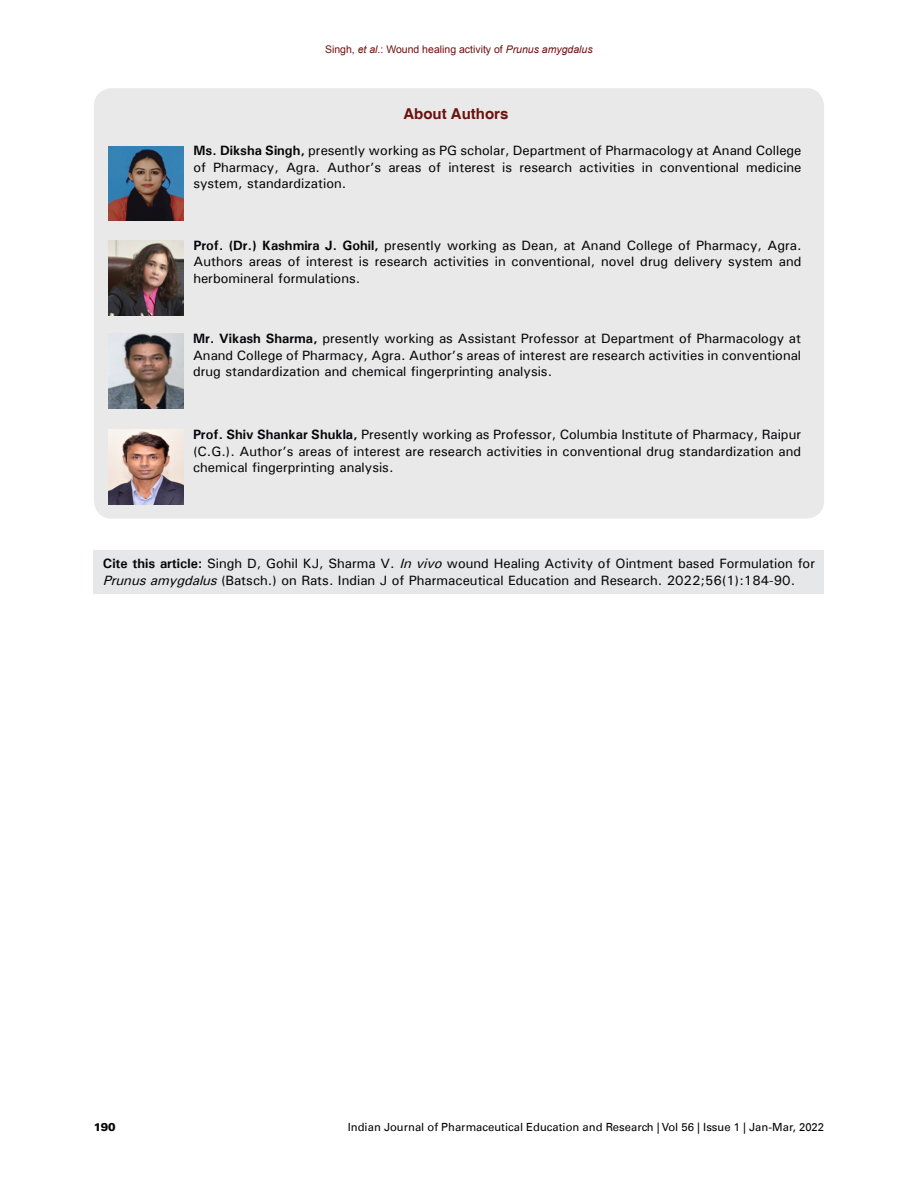
<style>
.page{position:relative;width:918px;height:1188px;background:#fff}
.page>*{position:absolute;margin:0;border:0;box-sizing:border-box;transform-origin:0 0}
.t1{font:700 15px "Helvetica";color:#6c120e}
.Abstract_text{font:500 13.5px/16.5px "Univers";color:#050406;text-align:justify}
.t2{font:11.25px "Univers LT";color:#050406}
.t3{font:900 11.25px "Univers LT";color:#050406}
.t4{font:10.5px "Arial";color:#6c120e}
.s1{font-style:italic}
.s2{font-weight:700}
</style>
<div class="page">
<div style="left:94px;top:550px;width:730px;height:44px;background:#e6e7e9"></div>
<div style="left:94px;top:88px;width:730px;height:431px;background:#e9e9e9;border-radius:18px"></div>
<img style="left:108px;top:146px;width:75px;height:75px">
<img style="left:108px;top:240px;width:75px;height:75px">
<img style="left:108px;top:334px;width:75px;height:75px">
<img style="left:108px;top:430px;width:75px;height:75px">
<p class="t4" style="left:325px;top:42px;width:269px">Singh, <span class="s1">et al</span>.: Wound healing activity of <span class="s1">Prunus amygdalus</span></p>
<h2 class="t1" style="left:403px;top:104px;width:106px">About Authors</h2>
<p class="Abstract_text" style="left:193px;top:142px;width:610px"><span class="s2">Ms. Diksha Singh,</span> presently working as PG scholar, Department of Pharmacology at Anand College of Pharmacy, Agra. Author’s areas of interest is research activities in conventional medicine system, standardization.</p>
<p class="Abstract_text" style="left:193px;top:237px;width:610px"><span class="s2">Prof. (Dr.) Kashmira J. Gohil,</span> presently working as Dean, at Anand College of Pharmacy, Agra.<br>Authors areas of interest is research activities in conventional, novel drug delivery system and herbomineral formulations.</p>
<p class="Abstract_text" style="left:193px;top:330px;width:610px"><span class="s2">Mr. Vikash Sharma,</span> presently working as Assistant Professor at Department of Pharmacology at Anand College of Pharmacy, Agra. Author’s areas of interest are research activities in conventional drug standardization and chemical fingerprinting analysis.</p>
<p class="Abstract_text" style="left:193px;top:426px;width:610px"><span class="s2">Prof. Shiv Shankar Shukla,</span> Presently working as Professor, Columbia Institute of Pharmacy, Raipur (C.G.). Author’s areas of interest are research activities in conventional drug standardization and chemical fingerprinting analysis.</p>
<p class="Abstract_text" style="left:103px;top:555px;width:714px"><span class="s2">Cite this article:</span> Singh D, Gohil KJ, Sharma V. <span class="s1">Invivo</span>wound Healing Activity of Ointment based Formulation for<br><span class="s1">Prunusamygdalus</span>(Batsch.) on Rats. Indian J of Pharmaceutical Education and Research. 2022;56(1):184-90.</p>
<p class="t3" style="left:94px;top:1120px;width:24px">190</p>
<p class="t2" style="left:348px;top:1120px;width:478px">Indian Journal of Pharmaceutical Education and Research | Vol 56 | Issue 1 | Jan-Mar, 2022</p>
</div>
